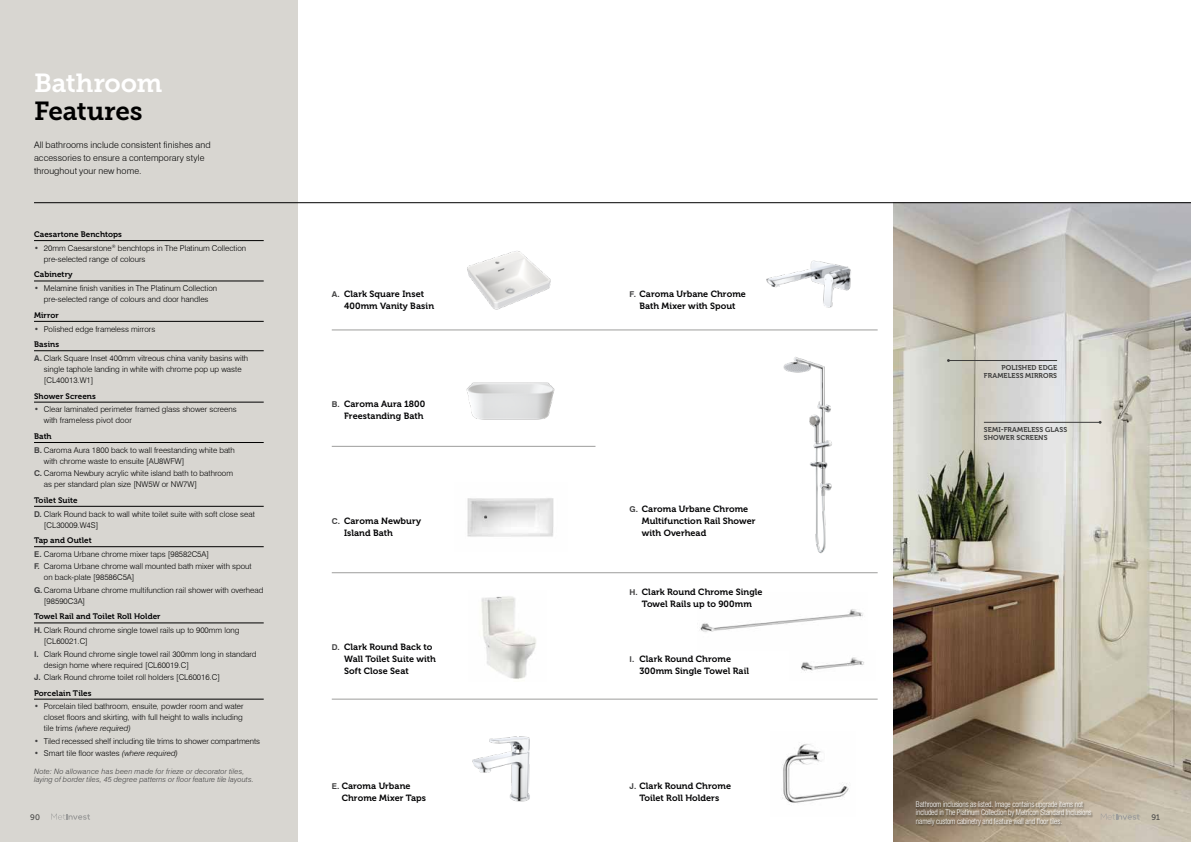
<style>
.page{position:relative;width:1191px;height:842px;background:#fff}
.page>*{position:absolute;margin:0;border:0;box-sizing:border-box;transform-origin:0 0}
.t1{font:26px "Museo Slab 700";letter-spacing:-.005em;color:#fff}
.t2{font:26px "Museo Slab 700";letter-spacing:-.01em;color:#000}
.t3{font:9px/12px "Museo 700";letter-spacing:.005em;color:#020203}
.t4{font:300 9px/13px "Swiss 721 BT";letter-spacing:.01em;color:#000}
.t5{font:300 8px/11px "Swiss 721 BT";color:#000}
.t6{font:300 condensed 8px/8.2px "Helvetica Neue LT Pro";letter-spacing:-.01em;color:#fff;scale:.95 1}
.t7{font:8px "Museo 700";letter-spacing:.01em;color:#020203}
.t8{font:8px "Museo Slab 500";color:#4a4a49}
.t9{font:italic 300 7.5px/8px "Swiss 721 BT";letter-spacing:.02em;color:#414142}
.t10{font:7px/8px "Museo 700";letter-spacing:.015em;color:#3c3c3b;text-align:right}
.s1{font-weight:700;color:#414142}
.s2{font-style:italic}
.s3{font-family:"Swiss 721 BT";font-weight:700;font-size:8px;color:#414142}
</style>
<div class="page">
<img style="left:472px;top:736px;width:58px;height:66px">
<div style="left:0;top:0;width:298px;height:842px;background:#d8d6d1"></div>
<hr style="left:34px;top:240px;width:230px;height:1px;background:#000">
<hr style="left:34px;top:281px;width:230px;height:1px;background:#000">
<hr style="left:34px;top:321px;width:230px;height:1px;background:#000">
<hr style="left:34px;top:351px;width:230px;height:1px;background:#000">
<hr style="left:34px;top:402px;width:230px;height:1px;background:#000">
<hr style="left:34px;top:442px;width:230px;height:1px;background:#000">
<hr style="left:34px;top:506px;width:230px;height:1px;background:#000">
<hr style="left:34px;top:546px;width:230px;height:1px;background:#000">
<hr style="left:34px;top:623px;width:230px;height:1px;background:#000">
<hr style="left:34px;top:699px;width:230px;height:1px;background:#000">
<img style="left:466px;top:382px;width:89px;height:38px">
<img style="left:467px;top:498px;width:87px;height:39px">
<img style="left:481px;top:596px;width:55px;height:83px">
<hr style="left:332px;top:446px;width:263px;height:1px;background:#9d9d9c">
<img style="left:467px;top:251px;width:84px;height:59px">
<img style="left:893px;top:203px;width:298px;height:639px">
<img style="left:700px;top:609px;width:163px;height:23px">
<hr style="left:332px;top:572px;width:545px;height:1px;background:#9d9d9c">
<hr style="left:332px;top:699px;width:545px;height:1px;background:#9d9d9c">
<img style="left:783px;top:357px;width:49px;height:197px">
<img style="left:766px;top:260px;width:85px;height:48px">
<hr style="left:332px;top:330px;width:545px;height:1px;background:#9d9d9c">
<hr style="left:34px;top:202px;width:1157px;height:1px;background:#000">
<hr style="left:948px;top:360px;width:109px;height:1px;background:#3c3c3b">
<hr style="left:984px;top:422px;width:116px;height:1px;background:#3c3c3b">
<img style="left:782px;top:744px;width:67px;height:59px">
<img style="left:801px;top:657px;width:63px;height:14px">
<div style="left:916px;top:801px;width:177px;height:26px;background:#000;opacity:.5"></div>
<svg style="left:1100px;top:814px;width:39px;height:6px"></svg>
<svg style="left:51px;top:814px;width:39px;height:6px"></svg>
<h1 class="t1" style="left:34px;top:69px;width:130px">Bathroom</h1>
<h1 class="t2" style="left:34px;top:97px;width:110px">Features</h1>
<p class="t4" style="left:34px;top:139px;width:178px">All bathrooms include consistent finishes and accessories to ensure a contemporary style throughout your new home.</p>
<p class="t7" style="left:34px;top:230px;width:89px">Caesartone Benchtops</p>
<p class="t5" style="left:44px;top:242px;width:204px;text-indent:-10px"><span class="s1">•</span> 20mm Caesarstone<sup>®</sup> benchtops in The Platinum Collection pre-selected range of colours</p>
<p class="t7" style="left:34px;top:270px;width:40px">Cabinetry</p>
<p class="t5" style="left:34px;top:283px;width:185px;text-align:center"><span class="s1">•</span> Melamine finish vanities in The Platinum Collection pre-selected range of colours and door handles</p>
<p class="t7" style="left:34px;top:311px;width:26px">Mirror</p>
<p class="t5" style="left:34px;top:323px;width:123px"><span class="s1">•</span> Polished edge frameless mirrors</p>
<p class="t7" style="left:34px;top:340px;width:27px">Basins</p>
<p class="t5" style="left:44px;top:353px;width:206px;text-indent:-10px"><span class="s1">A.</span> Clark Square Inset 400mm vitreous china vanity basins with single taphole landing in white with chrome pop up waste [CL40013.W1]</p>
<p class="t7" style="left:34px;top:391px;width:63px">Shower Screens</p>
<p class="t5" style="left:44px;top:404px;width:194px;text-indent:-10px"><span class="s1">•</span> Clear laminated perimeter framed glass shower screens with frameless pivot door</p>
<p class="t7" style="left:34px;top:432px;width:19px">Bath</p>
<p class="t5" style="left:44px;top:444px;width:192px;text-indent:-10px"><span class="s1">B.</span> Caroma Aura 1800 back to wall freestanding white bath with chrome waste to ensuite [AU8WFW]</p>
<p class="t5" style="left:44px;top:468px;width:191px;text-indent:-10px"><span class="s1">C.</span> Caroma Newbury acrylic white island bath to bathroom as per standard plan size [NW5W or NW7W]</p>
<p class="t7" style="left:34px;top:495px;width:45px">Toilet Suite</p>
<p class="t5" style="left:44px;top:508px;width:212px;text-indent:-10px"><span class="s1">D.</span> Clark Round back to wall white toilet suite with soft close seat [CL30009.W4S]</p>
<p class="t7" style="left:34px;top:536px;width:59px">Tap and Outlet</p>
<p class="t5" style="left:34px;top:548px;width:219px;line-height:12.4px"><span class="s1">E.</span> Caroma Urbane chrome mixer taps [98582C5A]<br><span class="s1">F.</span> Caroma Urbane chrome wall mounted bath mixer with spout</p>
<p class="t5" style="left:34px;top:571px;width:231px;line-height:12.4px;text-indent:10px">on back-plate [98586C5A]<br><span class="s1">G.</span> Caroma Urbane chrome multifunction rail shower with overhead</p>
<p class="t5" style="left:44px;top:595px;width:43px">[98590C3A]</p>
<p class="t7" style="left:34px;top:612px;width:128px">Towel Rail and Toilet Roll Holder</p>
<p class="t5" style="left:44px;top:625px;width:197px;text-indent:-10px"><span class="s1">H.</span> Clark Round chrome single towel rails up to 900mm long [CL60021.C]</p>
<p class="t5" style="left:44px;top:648px;width:214px;text-indent:-10px"><span class="s1">I.</span> Clark Round chrome single towel rail 300mm long in standard design home where required [CL60019.C]</p>
<p class="t5" style="left:34px;top:672px;width:187px"><span class="s1">J.</span> Clark Round chrome toilet roll holders [CL60016.C]</p>
<p class="t7" style="left:34px;top:688px;width:59px">Porcelain Tiles</p>
<p class="t5" style="left:44px;top:701px;width:201px;text-indent:-10px"><span class="s1">•</span> Porcelain tiled bathroom, ensuite, powder room and water closet floors and skirting, with full height to walls including tile trims <span class="s2">(where required)</span></p>
<p class="t5" style="left:34px;top:735px;width:227px"><span class="s1">•</span> Tiled recessed shelf including tile trims to shower compartments</p>
<p class="t5" style="left:34px;top:748px;width:146px"><span class="s1">•</span> Smart tile floor wastes <span class="s2">(where required)</span></p>
<p class="t9" style="left:34px;top:767px;width:221px">Note: No allowance has been made for frieze or decorator tiles, laying of border tiles, 45 degree patterns or floor feature tile layouts.</p>
<p class="t3" style="left:344px;top:288px;width:92px;text-indent:-12px"><span class="s3">A.</span> Clark Square Inset<br>400mm Vanity Basin</p>
<p class="t3" style="left:629px;top:288px;width:118px;text-align:center"><span class="s3">F.</span> Caroma Urbane Chrome<br>Bath Mixer with Spout</p>
<p class="t10" style="left:984px;top:363px;width:75px">POLISHED EDGE<br>FRAMELESS MIRRORS</p>
<p class="t3" style="left:332px;top:398px;width:95px;text-align:right"><span class="s3">B.</span> Caroma Aura 1800<br>Freestanding Bath</p>
<p class="t10" style="left:984px;top:425px;width:85px;text-align:left">SEMI-FRAMELESS GLASS<br>SHOWER SCREENS</p>
<p class="t3" style="left:642px;top:503px;width:115px;text-indent:-12px"><span class="s3">G.</span> Caroma Urbane Chrome<br>Multifunction Rail Shower with Overhead</p>
<p class="t3" style="left:344px;top:515px;width:78px;text-indent:-12px"><span class="s3">C.</span> Caroma Newbury<br>Island Bath</p>
<p class="t3" style="left:629px;top:586px;width:135px;text-align:center"><span class="s3">H.</span> Clark Round Chrome Single<br>Towel Rails up to 900mm</p>
<p class="t3" style="left:344px;top:641px;width:93px;text-indent:-12px"><span class="s3">D.</span> Clark Round Back to<br>Wall Toilet Suite with<br>Soft Close Seat</p>
<p class="t3" style="left:639px;top:653px;width:111px;text-indent:-10px"><span class="s3">I.</span> Clark Round Chrome<br>300mm Single Towel Rail</p>
<p class="t3" style="left:342px;top:780px;width:86px;text-indent:-10px"><span class="s3">E.</span> Caroma Urbane<br>Chrome Mixer Taps</p>
<p class="t3" style="left:629px;top:780px;width:103px;text-align:center"><span class="s3">J.</span> Clark Round Chrome<br>Toilet Roll Holders</p>
<p class="t6" style="left:916px;top:800px;width:186px">Bathroom inclusions as listed. Image contains upgrade items not included in The Platinum Collection by Metricon Standard Inclusions namely custom cabinetry and feature wall and floor tiles.</p>
<p class="t8" style="left:30px;top:812px;width:11px">90</p>
<p class="t8" style="left:1151px;top:812px;width:10px">91</p>
</div>
